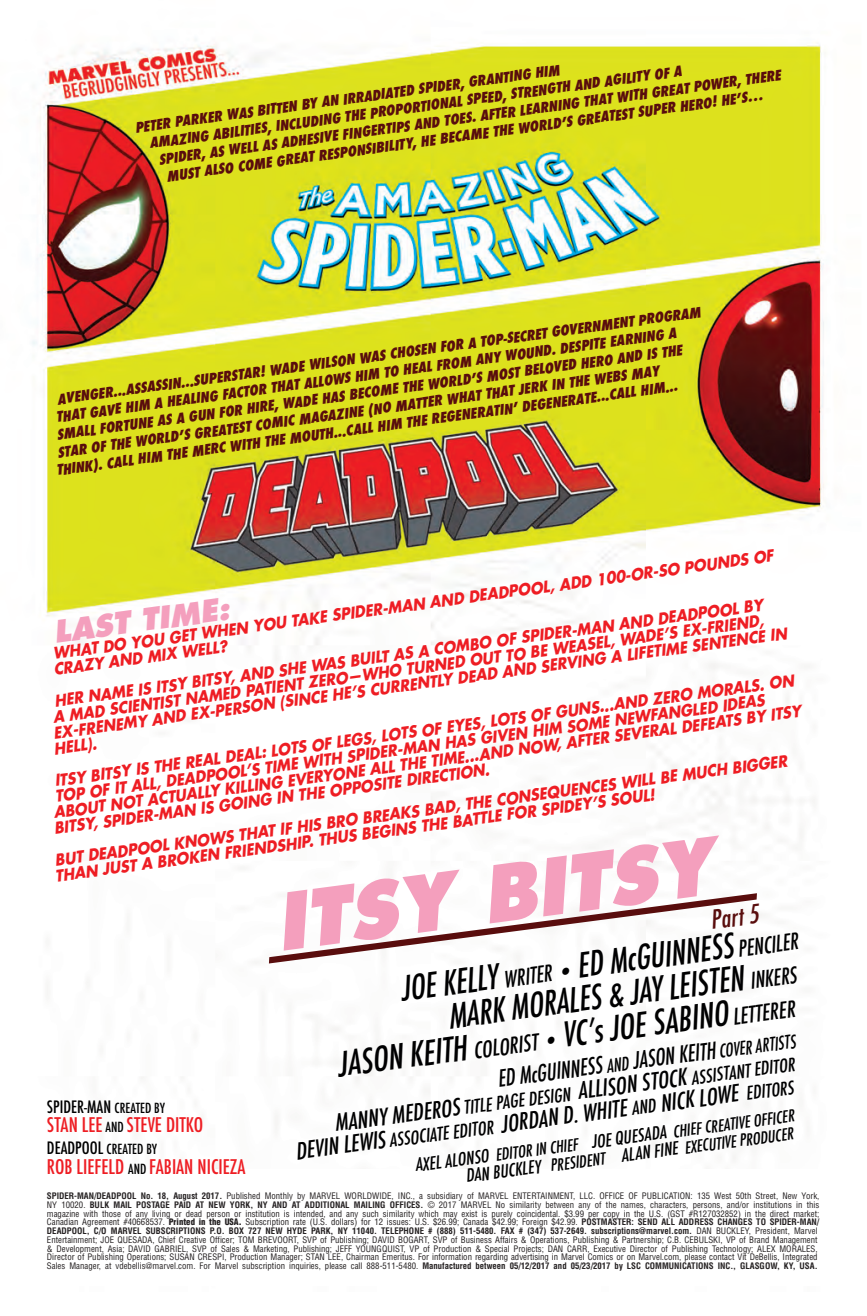
<style>
.page{position:relative;width:867px;height:1316px;background:#fff}
.page>*{position:absolute;margin:0;border:0;box-sizing:border-box;transform-origin:0 0}
.t1{font:italic 800 76.12px "Futura";color:#f49fbd;scale:.96 1}
.t2{font:italic 500 condensed 33.25px/33.8px "Futura";color:#000001;text-align:right;scale:.93 1}
.t3{font:italic 500 condensed 33.25px "Futura";color:#000001}
.t4{font:italic 800 29.75px "Futura";color:#f49fbd;scale:.96 1}
.t5{font:italic 500 condensed 25.38px "Futura";color:#590d0d}
.t6{font:italic 500 condensed 22.75px "Futura";color:#000001}
.t7{font:italic 500 condensed 22.75px "Futura";color:#000001;scale:.91 1}
.t8{font:italic 500 condensed 22.22px "Futura";color:#000001}
.t9{font:500 condensed 19.6px "Futura";color:#ee1d23}
.t10{font:italic 500 condensed 18.2px "Futura";color:#000001}
.t11{font:italic 500 condensed 18.2px "Futura";color:#000001;scale:.91 1}
.t12{font:italic 500 condensed 17.5px "Futura";color:#000001}
.t13{font:500 condensed 16.62px "Futura";color:#000001}
.t14{font:italic 500 condensed 16.1px "Futura";color:#000001}
.t15{font:italic 700 15.75px/15.4px "Futura";color:#ee1d23;scale:.9 1}
.t16{font:italic 800 condensed 14px "Futura";color:#590d0d}
.t17{font:500 condensed 13.65px "Futura";color:#000001}
.t18{font:condensed 8.75px/8.8px "Helvetica";color:#231f20}
.s1{font-size:22.22px}
.s2{font-size:22.75px}
.s3{font-size:18.2px}
.s4{font-size:13.65px}
.s5{font-size:13.65px;color:#000001}
.s6{font-size:16.62px}
.s7{font-weight:700}
.s8{font-weight:900}
</style>
<div class="page">
<img style="left:32px;top:39px;width:792px;height:1130px">
<svg style="left:269px;top:893px;width:487px;height:81px"></svg>
<svg style="left:607px;top:1055px;width:22px;height:17px"></svg>
<svg style="left:632px;top:1098px;width:24px;height:17px"></svg>
<h3 class="t16" style="left:134px;top:119px;width:430px;rotate:-8deg">PETER PARKER WAS BITTEN BY AN IRRADIATED SPIDER, GRANTING HIM</h3>
<h3 class="t16" style="left:148px;top:135px;width:538px;rotate:-8deg">AMAZING ABILITIES, INCLUDING THE PROPORTIONAL SPEED, STRENGTH AND AGILITY OF A</h3>
<h3 class="t16" style="left:158px;top:151px;width:629px;rotate:-8deg">SPIDER, AS WELL AS ADHESIVE FINGERTIPS AND TOES. AFTER LEARNING THAT WITH GREAT POWER, THERE</h3>
<h3 class="t16" style="left:165px;top:168px;width:603px;rotate:-8deg">MUST ALSO COME GREAT RESPONSIBILITY, HE BECAME THE WORLD’S GREATEST SUPER HERO! HE’S…</h3>
<h3 class="t16" style="left:56px;top:391px;width:650px;rotate:-8deg">AVENGER...ASSASSIN...SUPERSTAR! WADE WILSON WAS CHOSEN FOR A TOP-SECRET GOVERNMENT PROGRAM</h3>
<h3 class="t16" style="left:55px;top:409px;width:627px;rotate:-8deg">THAT GAVE HIM A HEALING FACTOR THAT ALLOWS HIM TO HEAL FROM ANY WOUND. DESPITE EARNING A</h3>
<h3 class="t16" style="left:56px;top:426px;width:632px;rotate:-8deg">SMALL FORTUNE AS A GUN FOR HIRE, WADE HAS BECOME THE WORLD’S MOST BELOVED HERO AND IS THE</h3>
<h3 class="t16" style="left:56px;top:444px;width:608px;rotate:-8deg">STAR OF THE WORLD’S GREATEST COMIC MAGAZINE (NO MATTER WHAT THAT JERK IN THE WEBS MAY</h3>
<h3 class="t16" style="left:55px;top:462px;width:628px;rotate:-8deg">THINK). CALL HIM THE MERC WITH THE MOUTH...CALL HIM THE REGENERATIN’ DEGENERATE...CALL HIM...</h3>
<h3 class="t15" style="left:50px;top:647px;width:810px;line-height:14.5px;rotate:-8deg">WHAT DO YOU GET WHEN YOU TAKE SPIDER-MAN AND DEADPOOL, ADD 100-OR-SO POUNDS OF<br>CRAZY AND MIX WELL?</h3>
<h3 class="t4" style="left:51px;top:613px;width:186px;rotate:-8deg">LAST TIME:</h3>
<p class="t15" style="left:48px;top:695px;width:823px;text-indent:5px;rotate:-8deg">HER NAME IS ITSY BITSY, AND SHE WAS BUILT AS A COMBO OF SPIDER-MAN AND DEADPOOL BY<br>A MAD SCIENTIST NAMED PATIENT ZERO—WHO TURNED OUT TO BE WEASEL, WADE’S EX-FRIEND,<br>EX-FRENEMY AND EX-PERSON (SINCE HE’S CURRENTLY DEAD AND SERVING A LIFETIME SENTENCE IN</p>
<h3 class="t15" style="left:48px;top:732px;width:829px;line-height:32.9px;rotate:-8deg">HELL).<br>ITSY BITSY IS THE REAL DEAL: LOTS OF LEGS, LOTS OF EYES, LOTS OF GUNS...AND ZERO MORALS. ON</h3>
<h3 class="t15" style="left:49px;top:790px;width:841px;text-indent:5px;rotate:-8deg">TOP OF IT ALL, DEADPOOL’S TIME WITH SPIDER-MAN HAS GIVEN HIM SOME NEWFANGLED IDEAS<br>ABOUT NOT ACTUALLY KILLING EVERYONE ALL THE TIME...AND NOW, AFTER SEVERAL DEFEATS BY ITSY<br>BITSY, SPIDER-MAN IS GOING IN THE OPPOSITE DIRECTION.</h3>
<h3 class="t15" style="left:52px;top:854px;width:824px;rotate:-8deg">BUT DEADPOOL KNOWS THAT IF HIS BRO BREAKS BAD, THE CONSEQUENCES WILL BE MUCH BIGGER<br>THAN JUST A BROKEN FRIENDSHIP. THUS BEGINS THE BATTLE FOR SPIDEY’S SOUL!</h3>
<h1 class="t1" style="left:269px;top:873px;width:459px;rotate:-7deg">ITSY BITSY</h1>
<h2 class="t2" style="left:398px;top:971px;width:165px;rotate:-7deg">JOE KELLY <span class="s1">WRITER</span></h2>
<h3 class="t5" style="left:708px;top:903px;width:50px;rotate:-7deg">Part 5</h3>
<h2 class="t2" style="left:441px;top:964px;width:385px;rotate:-7deg">ED McGUINNESS <span class="s1">PENCILER<br></span>MARK MORALES &amp; JAY LEISTEN <span class="s1">INKERS</span></h2>
<h2 class="t3" style="left:334px;top:1043px;width:131px;rotate:-8deg">JASON KEITH</h2>
<h3 class="t8" style="left:471px;top:1035px;width:87px;rotate:-7deg">COLORIST •</h3>
<h2 class="t3" style="left:558px;top:1014px;width:168px;rotate:-8deg">VC’s JOE SABINO</h2>
<h3 class="t8" style="left:730px;top:1001px;width:64px;rotate:-7deg">LETTERER</h3>
<h3 class="t7" style="left:495px;top:1063px;width:117px;rotate:-7deg">ED McGUINNESS</h3>
<h3 class="t7" style="left:630px;top:1045px;width:93px;rotate:-7deg">JASON KEITH</h3>
<h3 class="t11" style="left:716px;top:1039px;width:87px;rotate:-8deg">COVER ARTISTS</h3>
<h3 class="t10" style="left:333px;top:1110px;width:465px;rotate:-7deg"><span class="s2">MANNY MEDEROS</span> TITLE PAGE DESIGN <span class="s2">ALLISON STOCK</span> ASSISTANT EDITOR</h3>
<h3 class="t6" style="left:658px;top:1088px;width:136px;rotate:-7deg">NICK LOWE <span class="s3">EDITORS</span></h3>
<h3 class="t6" style="left:293px;top:1134px;width:335px;rotate:-7deg">DEVIN LEWIS <span class="s3">ASSOCIATE EDITOR</span> JORDAN D. WHITE</h3>
<h3 class="t13" style="left:47px;top:1095px;width:119px">SPIDER-MAN <span class="s4">CREATED BY</span></h3>
<h3 class="t9" style="left:47px;top:1112px;width:158px">STAN LEE <span class="s5">AND</span> STEVE DITKO</h3>
<h3 class="t17" style="left:47px;top:1140px;width:112px"><span class="s6">DEADPOOL</span> CREATED BY</h3>
<h3 class="t9" style="left:47px;top:1153px;width:200px">ROB LIEFELD <span class="s5">AND</span> FABIAN NICIEZA</h3>
<h3 class="t14" style="left:671px;top:1120px;width:124px;rotate:-7deg">CHIEF CREATIVE OFFICER</h3>
<h3 class="t12" style="left:589px;top:1130px;width:77px;rotate:-8deg">JOE QUESADA</h3>
<h3 class="t14" style="left:682px;top:1136px;width:111px;rotate:-7deg">EXECUTIVE PRODUCER</h3>
<h3 class="t12" style="left:413px;top:1153px;width:75px;rotate:-8deg">AXEL ALONSO</h3>
<h3 class="t14" style="left:494px;top:1144px;width:85px;rotate:-7deg">EDITOR IN CHIEF</h3>
<h3 class="t12" style="left:464px;top:1164px;width:77px;rotate:-8deg">DAN BUCKLEY</h3>
<h3 class="t14" style="left:549px;top:1154px;width:56px;rotate:-7deg">PRESIDENT</h3>
<h3 class="t12" style="left:619px;top:1144px;width:59px;rotate:-8deg">ALAN FINE</h3>
<p class="t18" style="left:47px;top:1190px;width:773px"><span class="s7">SPIDER-MAN/DEADPOOL No. 18, August 2017.</span> Published Monthly by MARVEL WORLDWIDE, INC., a subsidiary of MARVEL ENTERTAINMENT, LLC. OFFICE OF PUBLICATION: 135 West 50th Street, New York, NY 10020. <span class="s7">BULK MAIL POSTAGE PAID AT NEW YORK, NY AND AT ADDITIONAL MAILING OFFICES.</span> © 2017 MARVEL No similarity between any of the names, characters, persons, and/or institutions in this magazine with those of any living or dead person or institution is intended, and any such similarity which may exist is purely coincidental. $3.99 per copy in the U.S. (GST #R127032852) in the direct market; Canadian Agreement #40668537. <span class="s8">Printed in the USA.</span> Subscription rate (U.S. dollars) for 12 issues: U.S. $26.99; Canada $42.99; Foreign $42.99. <span class="s7">POSTMASTER: SEND ALL ADDRESS CHANGES TO SPIDER-MAN/ DEADPOOL, C/O MARVEL SUBSCRIPTIONS P.O. BOX 727 NEW HYDE PARK, NY 11040. TELEPHONE # (888) 511-5480. FAX # (347) 537-2649. subscriptions@marvel.com.</span> DAN BUCKLEY, President, Marvel Entertainment; JOE QUESADA, Chief Creative Officer; TOM BREVOORT, SVP of Publishing; DAVID BOGART, SVP of Business Affairs &amp; Operations, Publishing &amp; Partnership; C.B. CEBULSKI, VP of Brand Management &amp; Development, Asia; DAVID GABRIEL, SVP of Sales &amp; Marketing, Publishing; JEFF YOUNGQUIST, VP of Production &amp; Special Projects; DAN CARR, Executive Director of Publishing Technology; ALEX MORALES, Director of Publishing Operations; SUSAN CRESPI, Production Manager; STAN LEE, Chairman Emeritus. For information regarding advertising in Marvel Comics or on Marvel.com, please contact Vit DeBellis, Integrated Sales Manager, at vdebellis@marvel.com. For Marvel subscription inquiries, please call 888-511-5480. <span class="s7">Manufactured between 05/12/2017 and 05/23/2017 by LSC COMMUNICATIONS INC., GLASGOW, KY, USA.</span></p>
</div>
